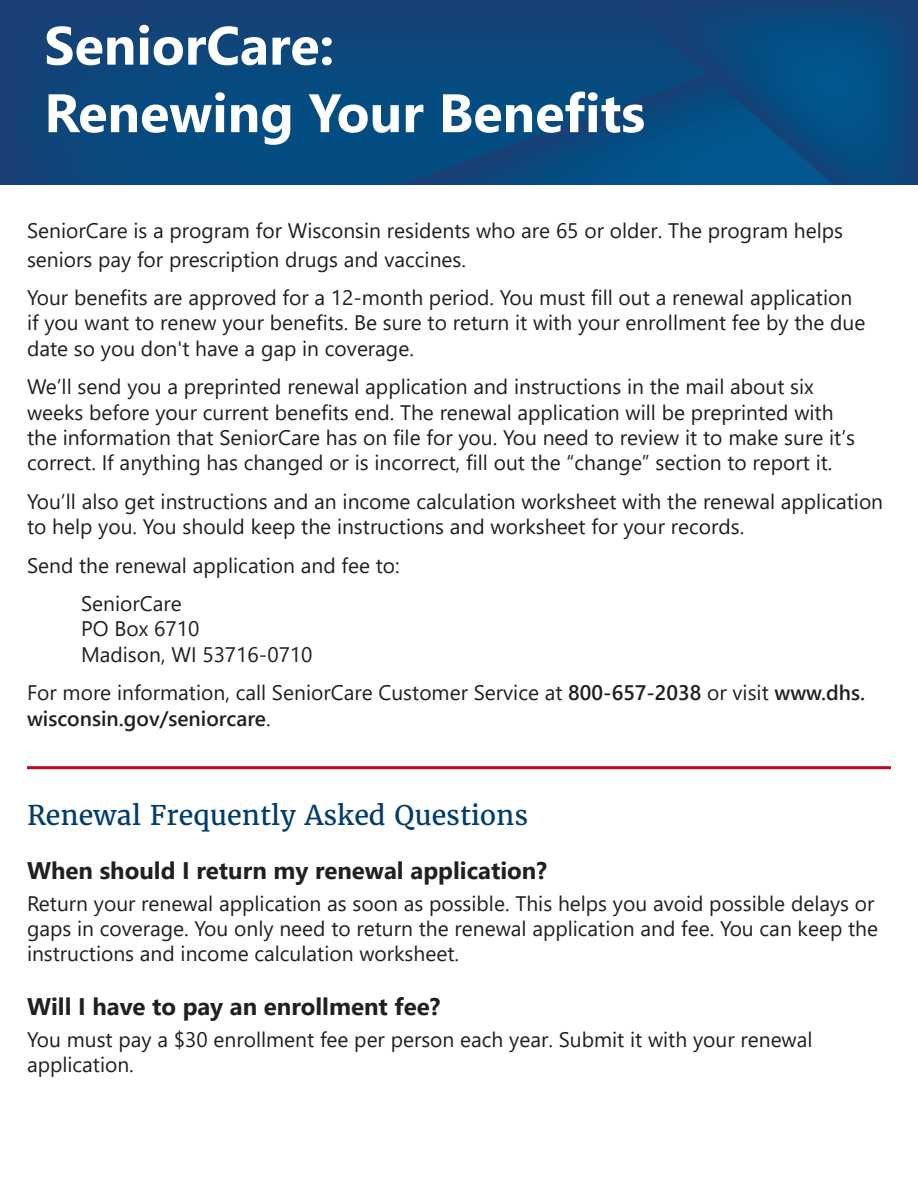
<style>
.page{position:relative;width:918px;height:1188px;background:#fff}
.page>*{position:absolute;margin:0;border:0;box-sizing:border-box;transform-origin:0 0}
.t1{font:700 54px/67.5px "Segoe UI";color:#fff}
.t2{font:27px "Merriweather";color:#003d6d}
.t3{font:700 24px "Segoe UI";color:#231f20}
.t4{font:21px/25.2px "Segoe UI";color:#231f20}
.s1{font-weight:600}
</style>
<div class="page">
<img style="left:0;top:0;width:918px;height:184px">
<hr style="left:27px;top:766px;width:864px;height:3px;background:#b70b23">
<h1 class="t1" style="left:44px;top:7px;width:602px">SeniorCare:<br>Renewing Your Benefits</h1>
<p class="t4" style="left:27px;top:214px;width:818px;line-height:28.8px">SeniorCare is a program for Wisconsin residents who are 65 or older. The program helps seniors pay for prescription drugs and vaccines.</p>
<p class="t4" style="left:27px;top:283px;width:840px">Your benefits are approved for a 12-month period. You must fill out a renewal application if you want to renew your benefits. Be sure to return it with your enrollment fee by the due date so you don't have a gap in coverage.</p>
<p class="t4" style="left:27px;top:372px;width:830px">We’ll send you a preprinted renewal application and instructions in the mail about six weeks before your current benefits end. The renewal application will be preprinted with the information that SeniorCare has on file for you. You need to review it to make sure it’s correct. If anything has changed or is incorrect, fill out the “change” section to report it.</p>
<p class="t4" style="left:27px;top:487px;width:858px">You’ll also get instructions and an income calculation worksheet with the renewal application to help you. You should keep the instructions and worksheet for your records.</p>
<p class="t4" style="left:81px;top:544px;width:320px;line-height:38.7px;text-indent:-54px">Send the renewal application and fee to:<br>SeniorCare</p>
<p class="t4" style="left:81px;top:615px;width:233px">PO Box 6710<br>Madison, WI 53716-0710</p>
<p class="t4" style="left:27px;top:678px;width:840px">For more information, call SeniorCare Customer Service at <span class="s1">800-657-2038</span> or visit <span class="s1">www.dhs. wisconsin.gov/seniorcare</span>.</p>
<p class="t2" style="left:27px;top:798px;width:503px">Renewal Frequently Asked Questions</p>
<p class="t3" style="left:27px;top:847px;width:522px">When should I return my renewal application?</p>
<p class="t4" style="left:27px;top:889px;width:853px">Return your renewal application as soon as possible. This helps you avoid possible delays or gaps in coverage. You only need to return the renewal application and fee. You can keep the instructions and income calculation worksheet.</p>
<p class="t3" style="left:27px;top:984px;width:415px">Will I have to pay an enrollment fee?</p>
<p class="t4" style="left:27px;top:1025px;width:787px">You must pay a $30 enrollment fee per person each year. Submit it with your renewal application.</p>
</div>
